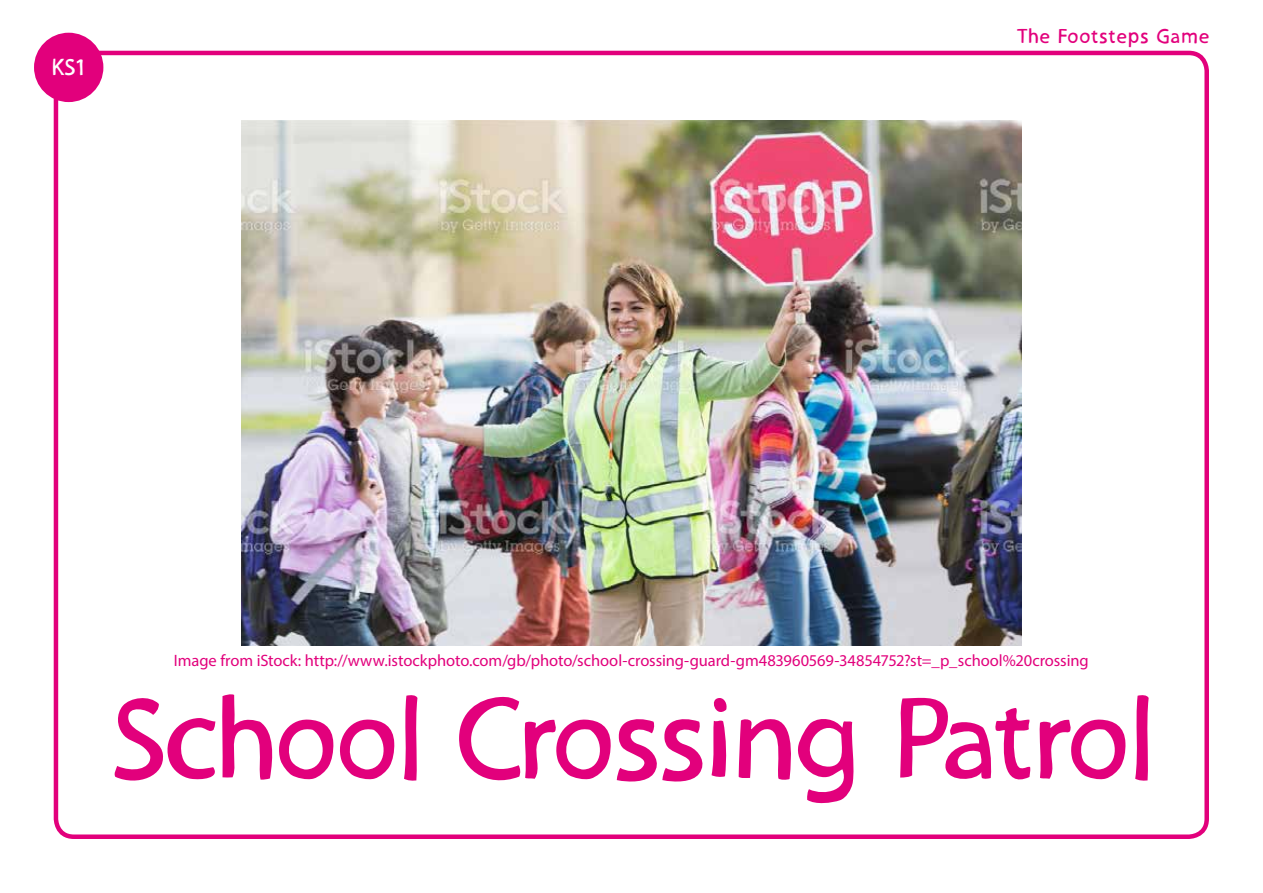
<style>
.page{position:relative;width:1263px;height:893px;background:#fff}
.page>*{position:absolute;margin:0;border:0;box-sizing:border-box;transform-origin:0 0}
.t1{font:120px "Scrambled";letter-spacing:-.01em;color:#e2007c}
.t2{font:24px "Scrambled";color:#fff}
.t3{font:21px "Scrambled";letter-spacing:.045em;color:#e2007c}
.t4{font:16.5px "Myriad Pro";letter-spacing:-.005em;color:#e2007c}
</style>
<div class="page">
<div style="left:54px;top:51px;width:1155px;height:788px;border:4px solid #e2007c;border-radius:18px"></div>
<div style="left:34px;top:33px;width:69px;height:69px;background:#e2007c;border-radius:50%"></div>
<img style="left:241px;top:120px;width:781px;height:526px">
<h2 class="t2" style="left:52px;top:58px;width:36px">KS1</h2>
<p class="t3" style="left:1017px;top:28px;width:193px">The Footsteps Game</p>
<p class="t4" style="left:174px;top:651px;width:916px">Image from iStock: http://www.istockphoto.com/gb/photo/school-crossing-guard-gm483960569-34854752?st=_p_school%20crossing</p>
<h1 class="t1" style="left:110px;top:693px;width:1045px">School Crossing Patrol</h1>
</div>
